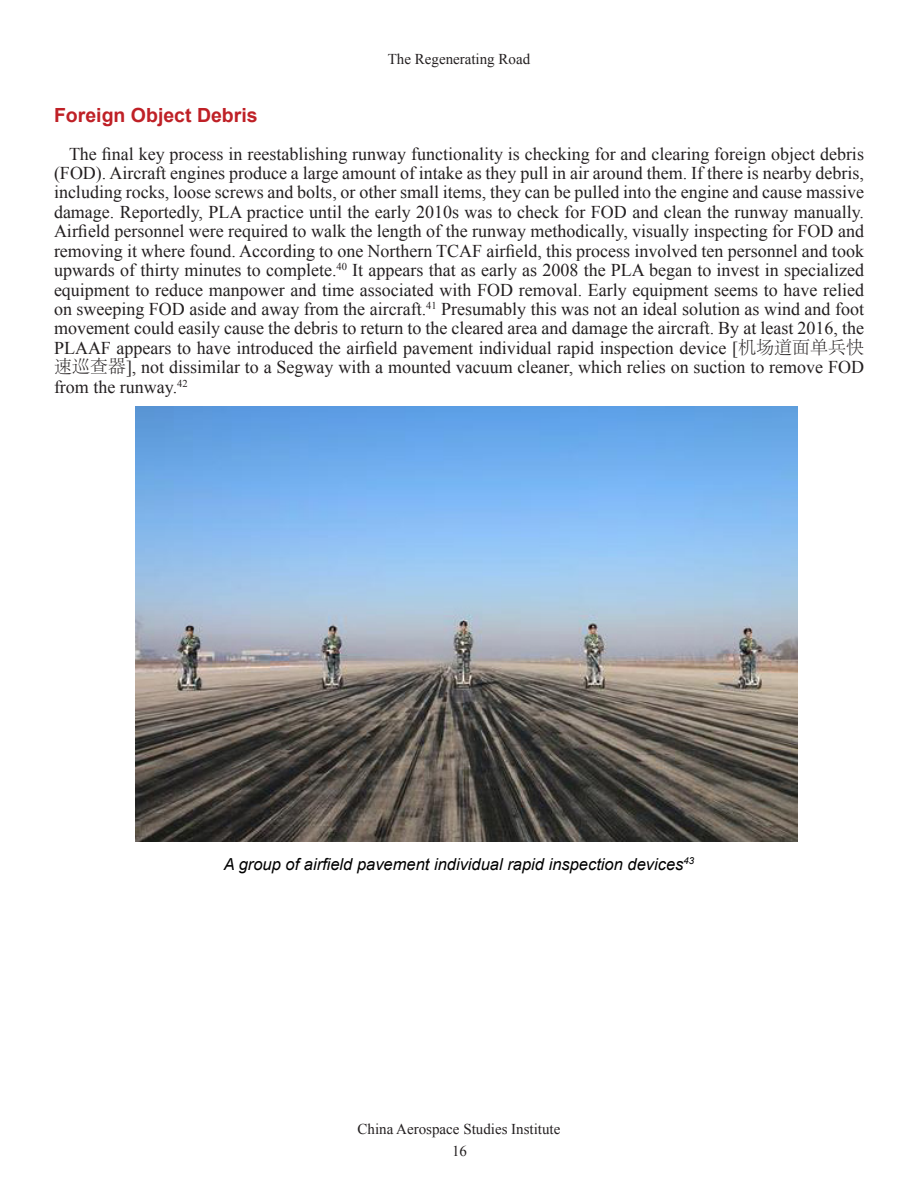
<style>
.page{position:relative;width:918px;height:1188px;background:#fff}
.page>*{position:absolute;margin:0;border:0;box-sizing:border-box;transform-origin:0 0}
.Heading_2{font:700 19.5px "Arial";color:#bf2026}
.t1{font:18px/19.4px "Times New Roman";color:#231f20;text-align:justify}
.t2{font:italic 16.5px "Arial";color:#000}
.t3{font:15px/22.5px "Times New Roman";color:#231f20;text-align:center}
.s1{font-family:"Adobe Song Std";font-weight:300}
</style>
<div class="page">
<img style="left:135px;top:406px;width:663px;height:435px">
<p class="t3" style="left:388px;top:48px;width:144px">The Regenerating Road</p>
<p class="Heading_2" style="left:54px;top:103px;width:205px">Foreign Object Debris</p>
<p class="t1" style="left:54px;top:144px;width:812px;text-indent:15px">The final key process in reestablishing runway functionality is checking for and clearing foreign object debris (FOD). Aircraft engines produce a large amount of intake as they pull in air around them. If there is nearby debris, including rocks, loose screws and bolts, or other small items, they can be pulled into the engine and cause massive damage. Reportedly, PLA practice until the early 2010s was to check for FOD and clean the runway manually.<br>Airfield personnel were required to walk the length of the runway methodically, visually inspecting for FOD and removing it where found. According to one Northern TCAF airfield, this process involved ten personnel and took upwards of thirty minutes to complete.<sup>40</sup> It appears that as early as 2008 the PLA began to invest in specialized equipment to reduce manpower and time associated with FOD removal. Early equipment seems to have relied on sweeping FOD aside and away from the aircraft.<sup>41</sup> Presumably this was not an ideal solution as wind and foot movement could easily cause the debris to return to the cleared area and damage the aircraft. By at least 2016, the PLAAF appears to have introduced the airfield pavement individual rapid inspection device [<span class="s1">机场道面单兵快速巡查器</span>], not dissimilar to a Segway with a mounted vacuum cleaner, which relies on suction to remove FOD from the runway.<sup>42</sup></p>
<p class="t2" style="left:224px;top:853px;width:472px">A group of airfield pavement individual rapid inspection devices<sup>43</sup></p>
<p class="t3" style="left:358px;top:1117px;width:204px">China Aerospace Studies Institute<br>16</p>
</div>
